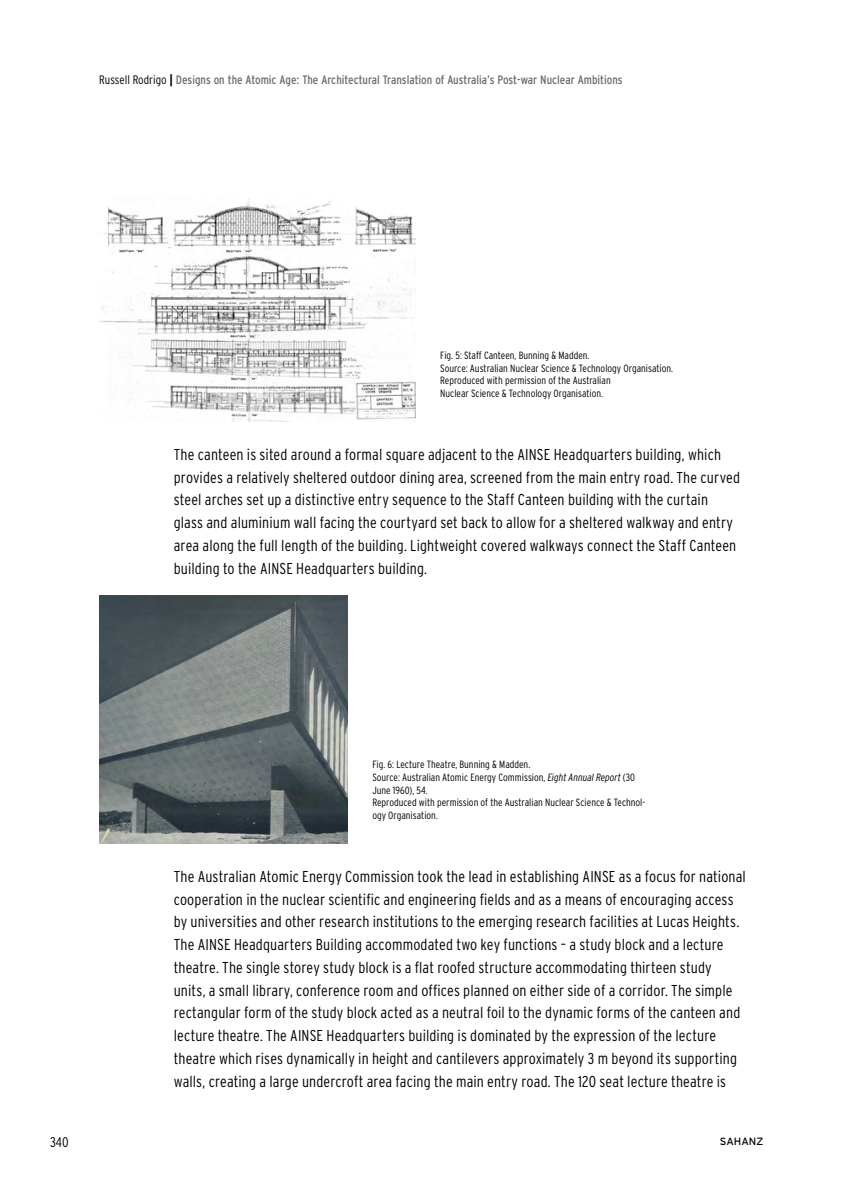
<style>
.page{position:relative;width:844px;height:1191px;background:#fff}
.page>*{position:absolute;margin:0;border:0;box-sizing:border-box;transform-origin:0 0}
.t1{font:300 condensed 15.75px/22.8px "Interstate";letter-spacing:.005em;color:#000}
.t2{font:300 condensed 14px "Interstate";color:#000}
.t3{font:condensed 12.25px "Interstate";color:#6d6e71}
.t4{font:300 condensed 12.25px "Interstate";color:#000}
.t5{font:300 condensed 10.5px/12.6px "Interstate";color:#000}
.t6{font:10.5px "Interstate";color:#000}
.s1{font-weight:300;color:#000}
.s2{font-weight:700;font-stretch:normal;color:#000}
.s3{font-style:italic}
</style>
<div class="page">
<img style="left:99px;top:198px;width:316px;height:224px">
<img style="left:99px;top:595px;width:248px;height:248px">
<p class="t3" style="left:99px;top:73px;width:524px"><span class="s1">Name</span> <span class="s2">|</span> Thema <span class="s2">|</span> Designs on the Atomic Age: The Architectural Translation of Australia’s Post-war Nuclear Ambitions</p>
<p class="t4" style="left:99px;top:73px;width:69px">Russ ll Rodrigo</p>
<p class="t5" style="left:440px;top:349px;width:234px">Fig. 5: Staff Canteen, Bunning &amp; Madden.<br>Source: Australian Nuclear Science &amp; Technology Organisation.<br>Reproduced with permission of the Australian<br>Nuclear Science &amp; Technology Organisation.</p>
<p class="t1" style="left:174px;top:443px;width:567px">The canteen is sited around a formal square adjacent to the AINSE Headquarters building, which provides a relatively sheltered outdoor dining area, screened from the main entry road. The curved steel arches set up a distinctive entry sequence to the Staff Canteen building with the curtain glass and aluminium wall facing the courtyard set back to allow for a sheltered walkway and entry area along the full length of the building. Lightweight covered walkways connect the Staff Canteen building to the AINSE Headquarters building.</p>
<p class="t5" style="left:372px;top:758px;width:274px">Fig. 6: Lecture Theatre, Bunning &amp; Madden.<br>Source: Australian Atomic Energy Commission, <span class="s3">Eight Annual Report</span> (30<br>June 1960), 54.<br>Reproduced with permission of the Australian Nuclear Science &amp; Technol&shy;ogy Organisation.</p>
<p class="t1" style="left:174px;top:864px;width:573px">The Australian Atomic Energy Commission took the lead in establishing AINSE as a focus for national cooperation in the nuclear scientific and engineering fields and as a means of encouraging access by universities and other research institutions to the emerging research facilities at Lucas Heights.<br>The AINSE Headquarters Building accommodated two key functions – a study block and a lecture theatre. The single storey study block is a flat roofed structure accommodating thirteen study units, a small library, conference room and offices planned on either side of a corridor. The simple rectangular form of the study block acted as a neutral foil to the dynamic forms of the canteen and lecture theatre. The AINSE Headquarters building is dominated by the expression of the lecture theatre which rises dynamically in height and cantilevers approximately 3 m beyond its supporting walls, creating a large undercroft area facing the main entry road. The 120 seat lecture theatre is</p>
<p class="t2" style="left:50px;top:1134px;width:20px">340</p>
<p class="t6" style="left:719px;top:1135px;width:45px">SAHANZ</p>
</div>
